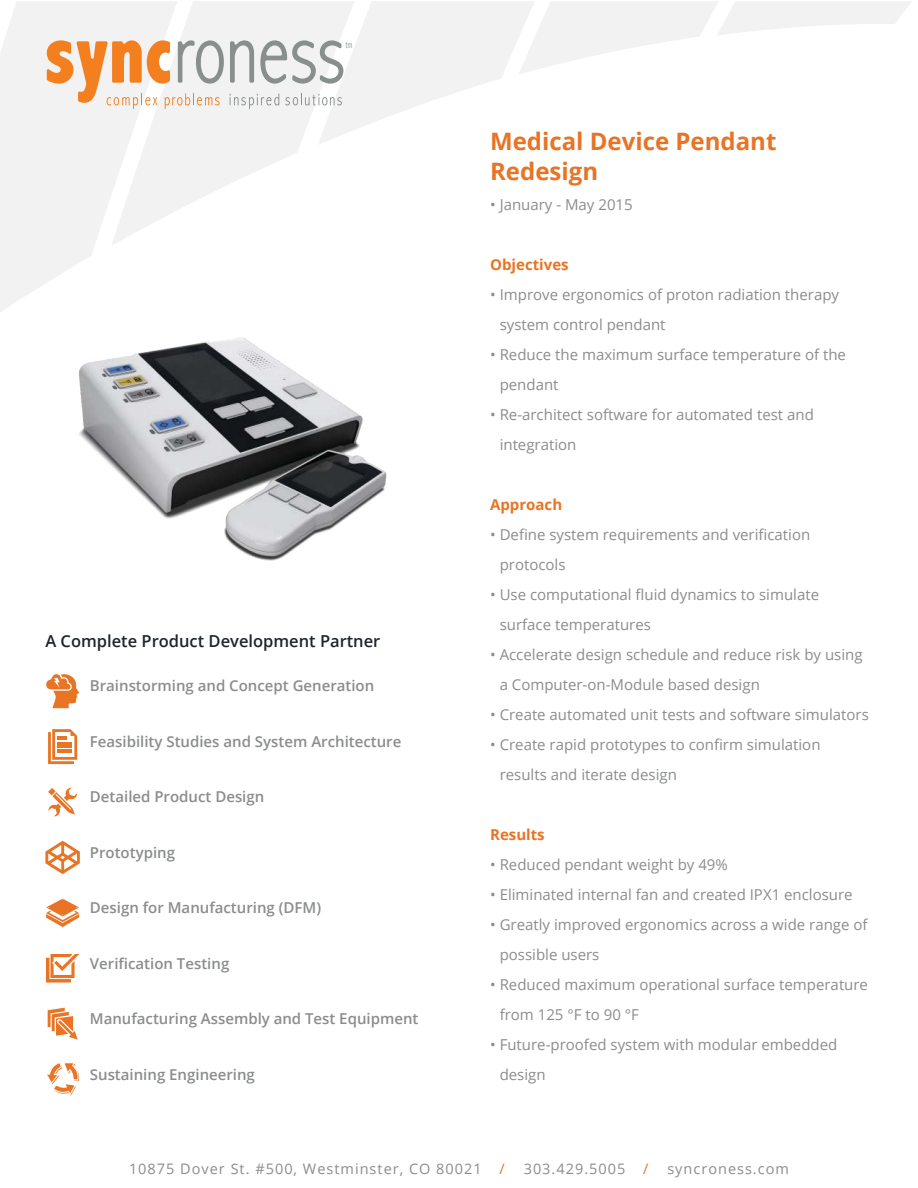
<style>
.page{position:relative;width:918px;height:1188px;background:#fff}
.page>*{position:absolute;margin:0;border:0;box-sizing:border-box;transform-origin:0 0}
.t1{font:700 24px/30px "Open Sans";color:#e87424}
.t2{font:600 16.5px "Open Sans";color:#1d252c}
.t3{font:15px/30px "Open Sans";color:#8a8c8d}
.t4{font:600 15px "Open Sans";color:#8a8c8d}
.t5{font:700 15px "Open Sans";color:#e87424}
.t6{font:14.4px "Open Sans";letter-spacing:.07em;color:#8a8c8d}
.s1{color:#e87424}
</style>
<div class="page">
<img style="left:78px;top:337px;width:309px;height:224px">
<svg style="left:0;top:1px;width:111px;height:311px;fill:#f2f2f2"></svg>
<svg style="left:111px;top:1px;width:207px;height:244px;fill:#f2f2f2"></svg>
<svg style="left:318px;top:1px;width:200px;height:143px;fill:#f2f2f2"></svg>
<svg style="left:518px;top:1px;width:393px;height:73px"></svg>
<svg style="left:230px;top:40px;width:24px;height:43px"></svg>
<svg style="left:260px;top:40px;width:92px;height:44px"></svg>
<svg style="left:47px;top:40px;width:177px;height:69px"></svg>
<svg style="left:230px;top:94px;width:49px;height:15px"></svg>
<svg style="left:285px;top:94px;width:57px;height:11px"></svg>
<svg style="left:46px;top:674px;width:33px;height:34px"></svg>
<svg style="left:48px;top:729px;width:29px;height:35px"></svg>
<svg style="left:48px;top:788px;width:29px;height:28px"></svg>
<svg style="left:45px;top:841px;width:35px;height:33px"></svg>
<svg style="left:46px;top:899px;width:33px;height:28px"></svg>
<svg style="left:46px;top:954px;width:33px;height:29px"></svg>
<svg style="left:48px;top:1008px;width:30px;height:32px"></svg>
<svg style="left:47px;top:1062px;width:33px;height:34px"></svg>
<h1 class="t1" style="left:490px;top:129px;width:288px">Medical Device Pendant<br>Redesign</h1>
<p class="t3" style="left:490px;top:191px;width:144px">• January - May 2015</p>
<p class="t2" style="left:45px;top:634px;width:337px">A Complete Product Development Partner</p>
<p class="t4" style="left:90px;top:680px;width:286px">Brainstorming and Concept Generation</p>
<p class="t4" style="left:90px;top:735px;width:313px">Feasibility Studies and System Architecture</p>
<p class="t4" style="left:90px;top:791px;width:176px">Detailed Product Design</p>
<p class="t4" style="left:90px;top:846px;width:87px">Prototyping</p>
<p class="t4" style="left:90px;top:902px;width:233px">Design for Manufacturing (DFM)</p>
<p class="t4" style="left:90px;top:953px;width:141px">Verification Testing</p>
<p class="t4" style="left:90px;top:1009px;width:330px">Manufacturing Assembly and Test Equipment</p>
<p class="t4" style="left:90px;top:1064px;width:167px">Sustaining Engineering</p>
<p class="t5" style="left:490px;top:259px;width:80px">Objectives</p>
<p class="t3" style="left:500px;top:281px;width:341px;text-indent:-10px">• Improve ergonomics of proton radiation therapy system control pendant</p>
<p class="t3" style="left:500px;top:341px;width:348px;text-indent:-10px">• Reduce the maximum surface temperature of the pendant</p>
<p class="t3" style="left:500px;top:401px;width:316px;text-indent:-10px">• Re-architect software for automated test and integration</p>
<p class="t5" style="left:490px;top:499px;width:74px">Approach</p>
<p class="t3" style="left:500px;top:520px;width:312px;text-indent:-10px">• Define system requirements and verification protocols</p>
<p class="t3" style="left:500px;top:580px;width:321px;text-indent:-10px">• Use computational fluid dynamics to simulate surface temperatures</p>
<p class="t3" style="left:500px;top:641px;width:364px;text-indent:-10px">• Accelerate design schedule and reduce risk by using a Computer-on-Module based design</p>
<p class="t3" style="left:490px;top:701px;width:380px">• Create automated unit tests and software simulators</p>
<p class="t3" style="left:500px;top:730px;width:322px;text-indent:-10px">• Create rapid prototypes to confirm simulation results and iterate design</p>
<p class="t5" style="left:490px;top:829px;width:56px">Results</p>
<p class="t3" style="left:490px;top:851px;width:239px">• Reduced pendant weight by 49%</p>
<p class="t3" style="left:490px;top:881px;width:364px">• Eliminated internal fan and created IPX1 enclosure</p>
<p class="t3" style="left:500px;top:911px;width:369px;text-indent:-10px">• Greatly improved ergonomics across a wide range of possible users</p>
<p class="t3" style="left:500px;top:971px;width:370px;text-indent:-10px">• Reduced maximum operational surface temperature from 125 °F to 90 °F</p>
<p class="t3" style="left:500px;top:1031px;width:339px;text-indent:-10px">• Future-proofed system with modular embedded design</p>
<p class="t6" style="left:129px;top:1163px;width:377px">10875 Dover St. #500, Westminster, CO 80021 <span class="s1">/</span></p>
<p class="t6" style="left:524px;top:1163px;width:126px">303.429.5005 <span class="s1">/</span></p>
<p class="t6" style="left:667px;top:1163px;width:123px">syncroness.com</p>
</div>
